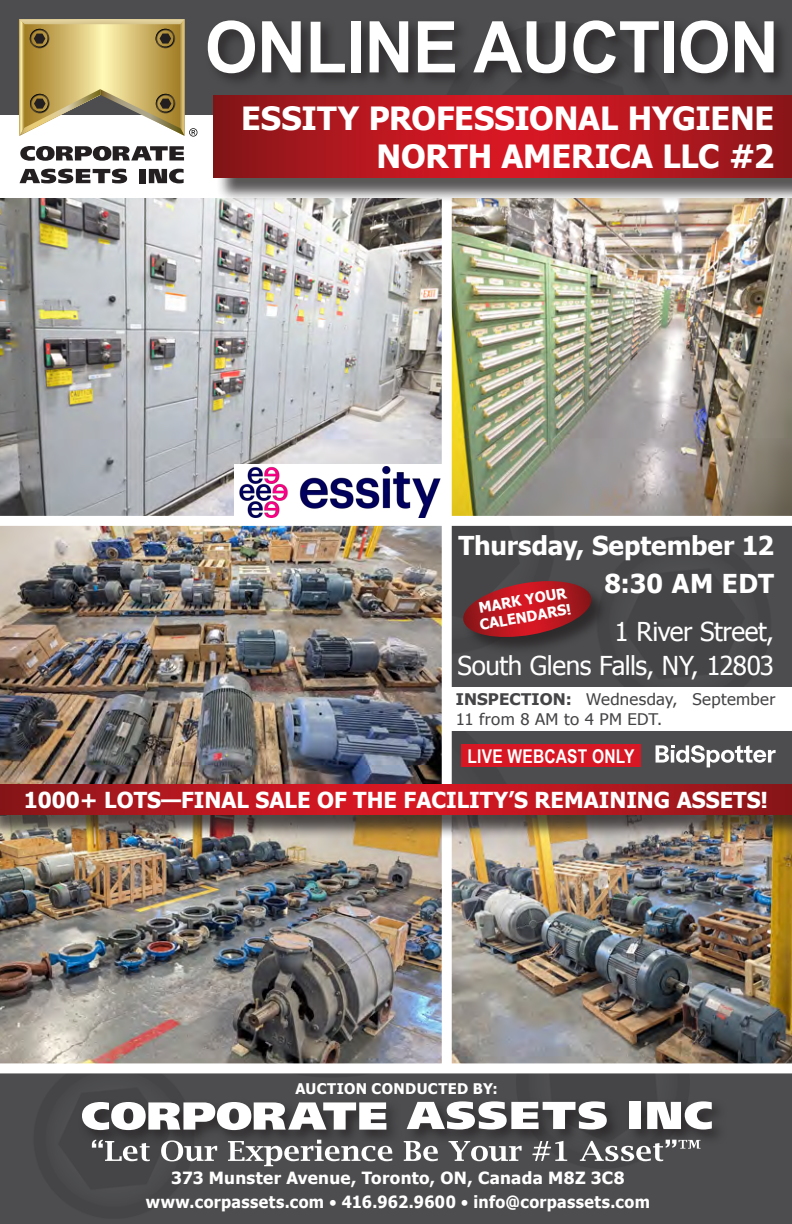
<style>
.page{position:relative;width:792px;height:1224px;background:#4d4d4f}
.page>*{position:absolute;margin:0;border:0;box-sizing:border-box;transform-origin:0 0}
.t1{font:700 71.4px "Arial";letter-spacing:-.01em;color:#fff;scale:.95 1}
.t2{font:700 32px/38px "Tahoma";letter-spacing:-.005em;color:#fff;text-align:right}
.t3{font:26px "Tahoma";letter-spacing:-.015em;color:#fff}
.t4{font:700 26px "Tahoma";color:#fff}
.t5{font:700 22px "Tahoma";color:#fff}
.t6{font:700 19px "Arial Narrow";letter-spacing:.01em;color:#fff}
.t7{font:700 16.8px "Tahoma";letter-spacing:.02em;color:#fff;scale:.95 1}
.t8{font:700 16.8px "Tahoma";letter-spacing:.02em;color:#fff}
.t9{font:16px/20px "Tahoma";letter-spacing:.02em;color:#454547;scale:1.05 1}
.t10{font:700 14.6px "Tahoma";letter-spacing:.025em;color:#fff}
.s1{font-weight:700}
.s2{font-size:12.6px}
</style>
<div class="page">
<img style="left:452px;top:203px;width:340px;height:313px">
<img style="left:0;top:197px;width:442px;height:319px">
<img style="left:0;top:840px;width:442px;height:223px">
<img style="left:0;top:526px;width:442px;height:258px">
<img style="left:452px;top:840px;width:340px;height:223px">
<div style="left:79px;top:1098px;width:649px;height:48px;background:#231f20;opacity:.75"></div>
<svg style="left:82px;top:1102px;width:304px;height:28px"></svg>
<svg style="left:407px;top:1101px;width:200px;height:29px"></svg>
<div style="left:629px;top:1102px;width:12px;height:27px;background:#fff"></div>
<svg style="left:647px;top:1101px;width:65px;height:29px"></svg>
<svg style="left:92px;top:1140px;width:58px;height:21px"></svg>
<svg style="left:161px;top:1140px;width:56px;height:21px"></svg>
<svg style="left:228px;top:1140px;width:164px;height:26px"></svg>
<svg style="left:404px;top:1141px;width:34px;height:20px"></svg>
<svg style="left:449px;top:1141px;width:73px;height:20px"></svg>
<svg style="left:532px;top:1141px;width:35px;height:20px"></svg>
<svg style="left:580px;top:1140px;width:121px;height:21px"></svg>
<div style="left:0;top:115px;width:792px;height:82px;background:#fff"></div>
<div style="left:0;top:1063px;width:792px;height:10px;background:#fff"></div>
<div style="left:442px;top:173px;width:10px;height:895px;background:#fff"></div>
<svg style="left:20px;top:146px;width:164px;height:15px"></svg>
<svg style="left:20px;top:169px;width:107px;height:14px"></svg>
<div style="left:139px;top:169px;width:7px;height:14px;background:#231f20"></div>
<svg style="left:149px;top:169px;width:35px;height:14px"></svg>
<svg style="left:19px;top:19px;width:178px;height:118px;background:#c1b079"></svg>
<div style="left:0;top:787px;width:792px;height:53px;background:#231f20;opacity:.75"></div>
<svg style="left:0;top:784px;width:792px;height:31px;background:#b4171e"></svg>
<div style="left:447px;top:687px;width:345px;height:43px;background:#fff"></div>
<div style="left:216px;top:98px;width:576px;height:105px;background:#231f20;opacity:.75"></div>
<svg style="left:213px;top:95px;width:579px;height:82px;background:#b4171e"></svg>
<div style="left:0;top:516px;width:792px;height:10px;background:#fff"></div>
<div style="left:463px;top:580px;width:147px;height:76px;background:#231f20;opacity:.75"></div>
<svg style="left:461px;top:581px;width:133px;height:60px;background:#8f232a"></svg>
<div style="left:204px;top:17px;width:586px;height:72px;background:#231f20;opacity:.75"></div>
<div style="left:461px;top:745px;width:180px;height:22px;background:#d71723"></div>
<svg style="left:656px;top:745px;width:120px;height:22px"></svg>
<div style="left:234px;top:464px;width:213px;height:57px;background:#fff"></div>
<img style="left:240px;top:467px;width:201px;height:50px">
<p class="t1" style="left:205px;top:0;width:606px">ONLINE AUCTION</p>
<p class="t2" style="left:241px;top:97px;width:535px">ESSITY PROFESSIONAL HYGIENE<br>NORTH AMERICA LLC #2</p>
<p class="t4" style="left:458px;top:527px;width:317px">Thursday, September 12</p>
<p class="t4" style="left:605px;top:565px;width:171px">8:30 AM EDT</p>
<p class="t3" style="left:615px;top:614px;width:161px">1 River Street,</p>
<p class="t3" style="left:458px;top:648px;width:318px">South Glens Falls, NY, 12803</p>
<p class="t10" style="left:477px;top:598px;width:91px;rotate:-10deg">MARK YOUR</p>
<p class="t10" style="left:478px;top:615px;width:94px;rotate:-10deg">CALENDARS!</p>
<p class="t9" style="left:456px;top:688px;width:306px"><span class="s1">INSPECTION:</span> Wednesday, September<br>11 from 8 AM to 4 PM EDT.</p>
<p class="t6" style="left:468px;top:742px;width:168px">LIVE WEBCAST ONLY</p>
<p class="t5" style="left:24px;top:784px;width:746px">1000+ LOTS—FINAL SALE OF THE FACILITY’S REMAINING ASSETS!</p>
<p class="t10" style="left:295px;top:1079px;width:204px">AUCTION CONDUCTED BY:</p>
<p class="t8" style="left:171px;top:1166px;width:455px">373 Munster Avenue, Toronto, ON, Canada M8Z 3C8</p>
<p class="t7" style="left:146px;top:1190px;width:532px">www.corpassets.com <span class="s2">•</span> 416.962.9600 <span class="s2">•</span> info@corpassets.com</p>
</div>
